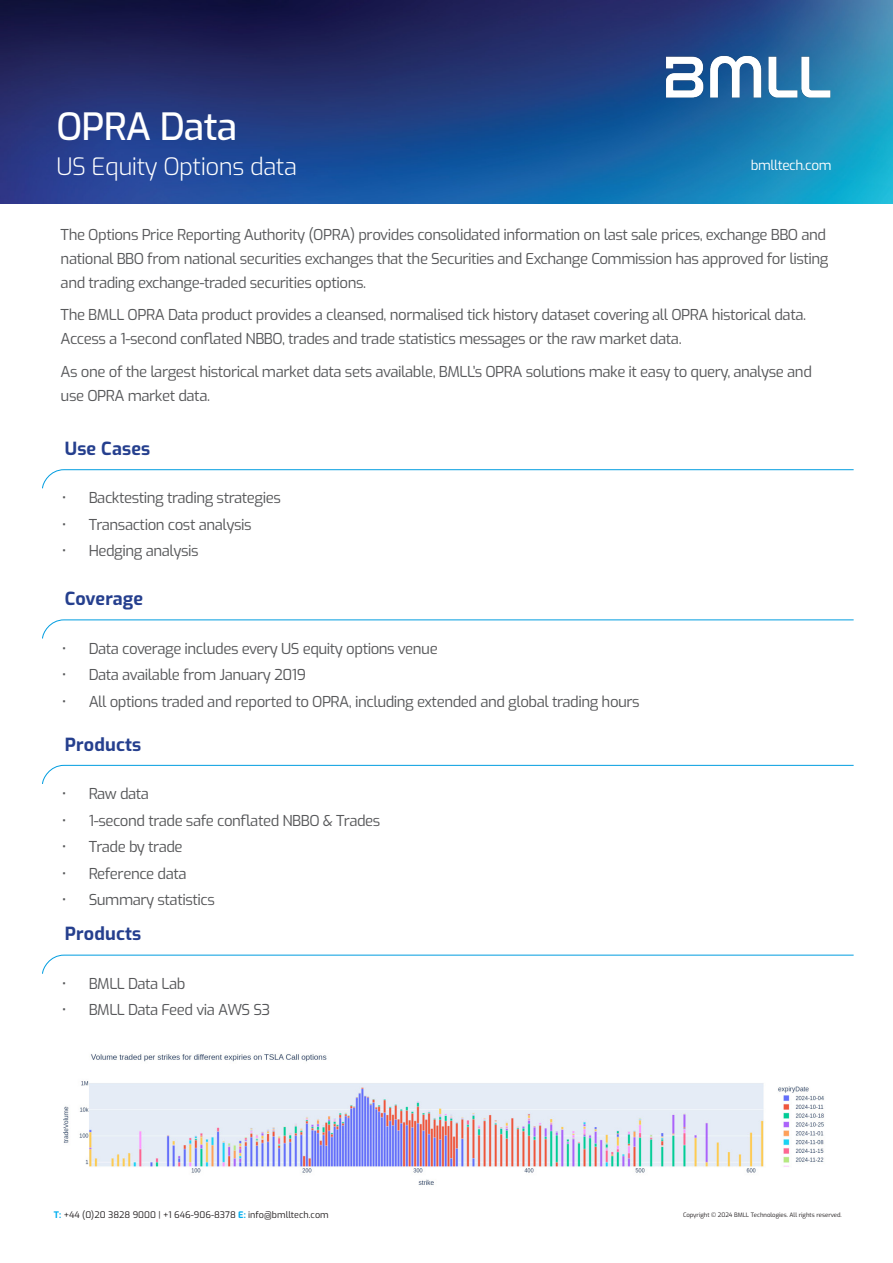
<style>
.page{position:relative;width:893px;height:1263px;background:#fff}
.page>*{position:absolute;margin:0;border:0;box-sizing:border-box;transform-origin:0 0}
.t1{font:500 37.5px "Exo";letter-spacing:-.02em;color:#fff}
.t2{font:300 24px "Exo";letter-spacing:-.02em;color:#fff}
.t3{font:700 18px "Exo";letter-spacing:.01em;color:#253f8e}
.Body_copy{font:15px/24px "Exo";letter-spacing:-.03em;color:#57585a}
.Body_copy-2{font:13.5px "Exo";letter-spacing:-.03em;color:#fff}
.t4{font:9px "Exo";color:#231f20}
.t5{font:6px "Exo";color:#231f20}
.s1{font-weight:700;color:#00aeef}
</style>
<div class="page">
<img style="left:0;top:0;width:893px;height:204px">
<img style="left:655px;top:54px;width:177px;height:47px">
<svg style="left:42px;top:469px;width:812px;height:20px"></svg>
<svg style="left:42px;top:619px;width:812px;height:20px"></svg>
<svg style="left:42px;top:765px;width:812px;height:19px"></svg>
<svg style="left:42px;top:954px;width:812px;height:20px"></svg>
<img style="left:63px;top:1054px;width:761px;height:131px">
<p class="t1" style="left:56px;top:99px;width:182px">OPRA Data</p>
<p class="t2" style="left:56px;top:148px;width:242px">US Equity Options data</p>
<p class="Body_copy-2" style="left:751px;top:155px;width:82px">bmlltech.com</p>
<p class="Body_copy" style="left:61px;top:222px;width:769px">The Options Price Reporting Authority (OPRA) provides consolidated information on last sale prices, exchange BBO and national BBO from national securities exchanges that the Securities and Exchange Commission has approved for listing and trading exchange-traded securities options.</p>
<p class="Body_copy" style="left:61px;top:302px;width:747px">The BMLL OPRA Data product provides a cleansed, normalised tick history dataset covering all OPRA historical data.<br>Access a 1-second conflated NBBO, trades and trade statistics messages or the raw market data.</p>
<p class="Body_copy" style="left:61px;top:359px;width:753px">As one of the largest historical market data sets available, BMLL’s OPRA solutions make it easy to query, analyse and use OPRA market data.</p>
<p class="t3" style="left:65px;top:435px;width:87px">Use Cases</p>
<p class="Body_copy" style="left:62px;top:485px;width:221px">• Backtesting trading strategies</p>
<p class="Body_copy" style="left:62px;top:512px;width:192px">• Transaction cost analysis</p>
<p class="Body_copy" style="left:62px;top:538px;width:138px">• Hedging analysis</p>
<p class="t3" style="left:65px;top:585px;width:80px">Coverage</p>
<p class="Body_copy" style="left:62px;top:635px;width:378px">• Data coverage includes every US equity options venue</p>
<p class="Body_copy" style="left:62px;top:662px;width:246px">• Data available from January 2019</p>
<p class="Body_copy" style="left:62px;top:688px;width:580px">• All options traded and reported to OPRA, including extended and global trading hours</p>
<p class="t3" style="left:65px;top:731px;width:78px">Products</p>
<p class="Body_copy" style="left:62px;top:781px;width:89px">• Raw data</p>
<p class="Body_copy" style="left:62px;top:807px;width:320px">• 1-second trade safe conflated NBBO &amp; Trades</p>
<p class="Body_copy" style="left:62px;top:834px;width:123px">• Trade by trade</p>
<p class="Body_copy" style="left:62px;top:860px;width:126px">• Reference data</p>
<p class="Body_copy" style="left:62px;top:887px;width:155px">• Summary statistics</p>
<p class="t3" style="left:65px;top:921px;width:78px">Products</p>
<p class="Body_copy" style="left:62px;top:971px;width:125px">• BMLL Data Lab</p>
<p class="Body_copy" style="left:62px;top:997px;width:210px">• BMLL Data Feed via AWS S3</p>
<p class="t4" style="left:54px;top:1208px;width:276px"><span class="s1">T:</span> +44 (0)20 3828 9000 | +1 646-906-8378 <span class="s1">E:</span> info@bmlltech.com</p>
<p class="t5" style="left:683px;top:1210px;width:160px">Copyright © 2024 BMLL Technologies. All rights reserved.</p>
</div>
